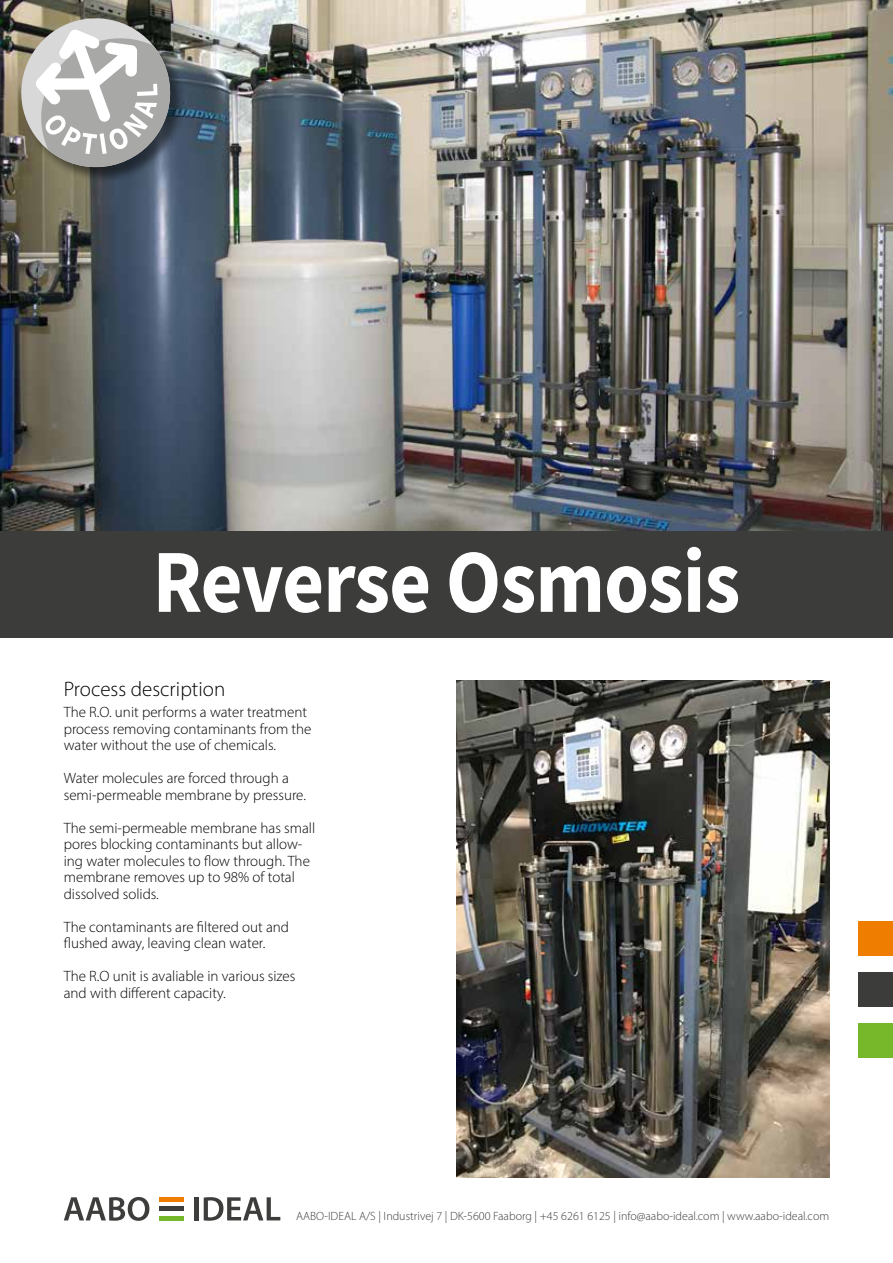
<style>
.page{position:relative;width:893px;height:1263px;background:#fff}
.page>*{position:absolute;margin:0;border:0;box-sizing:border-box;transform-origin:0 0}
.t1{font:700 90px "Source Sans Pro";letter-spacing:-.01em;color:#fff;scale:.9 1}
.t2{font:300 21px "Myriad Pro";color:#000}
.t3{font:300 15px/16.5px "Myriad Pro";color:#000}
.t4{font:300 12px "Myriad Pro";color:#3c3c3b}
</style>
<div class="page">
<div style="left:858px;top:922px;width:35px;height:34px;background:#ef7d00"></div>
<div style="left:858px;top:1023px;width:35px;height:34px;background:#76b82a"></div>
<div style="left:858px;top:973px;width:35px;height:34px;background:#3c3c3b"></div>
<svg style="left:64px;top:1197px;width:85px;height:24px"></svg>
<hr style="left:195px;top:1197px;width:4px;height:23px;background:#3d3d3b">
<svg style="left:204px;top:1197px;width:76px;height:24px"></svg>
<div style="left:159px;top:1206px;width:24px;height:5px;background:#3d3d3b"></div>
<hr style="left:159px;top:1216px;width:24px;height:4px;background:#75b82b">
<hr style="left:159px;top:1197px;width:24px;height:4px;background:#f07d00">
<img style="left:0;top:0;width:893px;height:531px">
<div style="left:0;top:531px;width:893px;height:107px;background:#3c3c3b"></div>
<div style="left:22px;top:19px;width:165px;height:165px;background:#000;opacity:.5"></div>
<svg style="left:15px;top:11px;width:162px;height:163px"></svg>
<img style="left:456px;top:680px;width:373px;height:498px">
<h1 class="t1" style="left:153px;top:521px;width:654px">Reverse Osmosis</h1>
<h2 class="t2" style="left:64px;top:676px;width:163px">Process description</h2>
<p class="t3" style="left:64px;top:704px;width:249px">The R.O. unit performs a water treatment process removing contaminants from the water without the use of chemicals.</p>
<p class="t3" style="left:64px;top:770px;width:244px">Water molecules are forced through a semi-permeable membrane by pressure.</p>
<p class="t3" style="left:64px;top:819px;width:253px">The semi-permeable membrane has small pores blocking contaminants but allow&shy;ing water molecules to flow through. The membrane removes up to 98% of total dissolved solids.</p>
<p class="t3" style="left:64px;top:918px;width:227px">The contaminants are filtered out and flushed away, leaving clean water.</p>
<p class="t3" style="left:64px;top:968px;width:233px">The R.O unit is avaliable in various sizes and with different capacity.</p>
<p class="t4" style="left:296px;top:1209px;width:534px">AABO-IDEAL A/S | Industrivej 7 | DK-5600 Faaborg | +45 6261 6125 | info@aabo-ideal.com | www.aabo-ideal.com</p>
</div>
